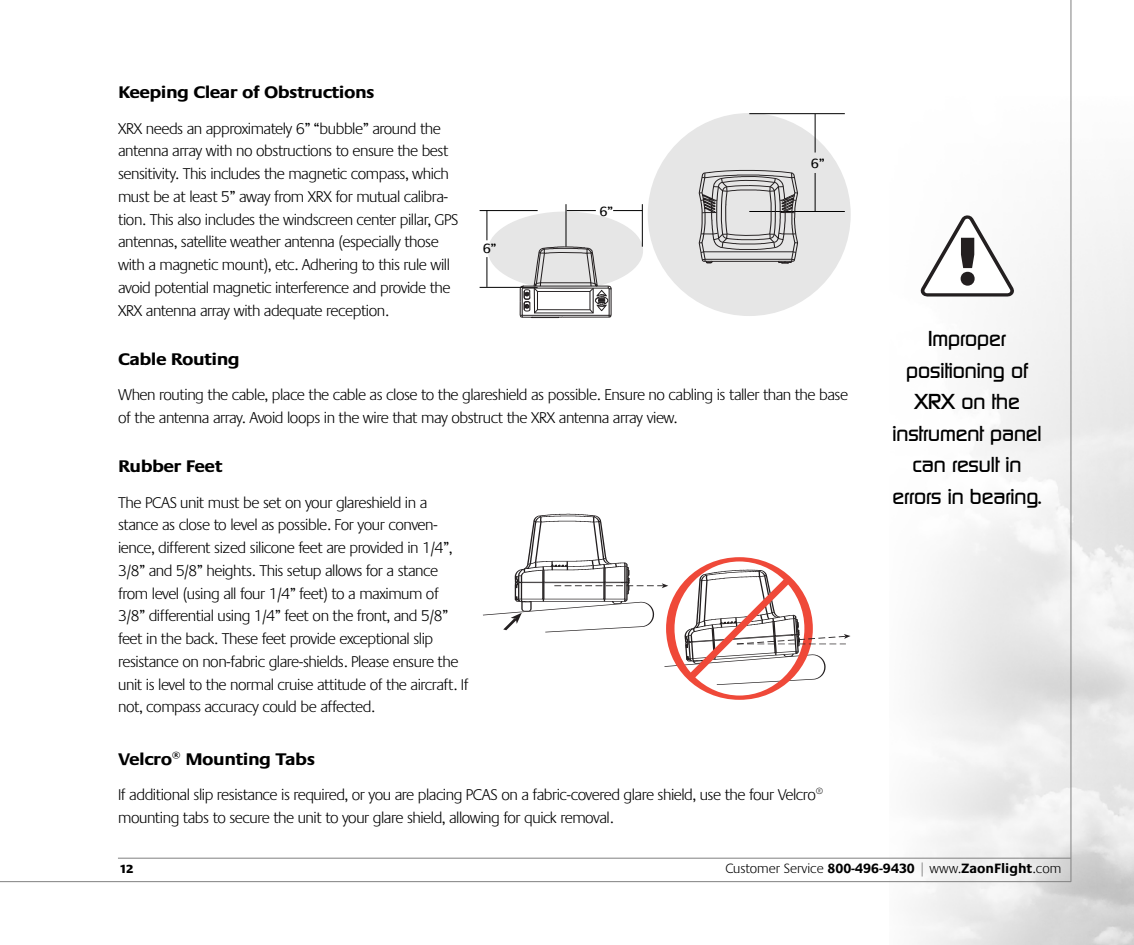
<style>
.page{position:relative;width:1134px;height:945px;background:#fff}
.page>*{position:absolute;margin:0;border:0;box-sizing:border-box;transform-origin:0 0}
.t1{font:500 21px/31.5px "Dicot";letter-spacing:-.035em;color:#000;text-align:center;scale:1.05 1}
.t2{font:700 17.5px "Praxis";letter-spacing:-.03em;color:#000;scale:1.1 1}
.t3{font:300 16.1px/22.8px "Praxis";letter-spacing:-.025em;color:#000}
.t4{font:300 14px "Praxis";color:#000}
.t5{font:14px "Praxis";color:#000}
.t6{font:800 12.25px "Praxis";color:#000}
.s1{font-weight:700}
.s2{color:#808080}
</style>
<div class="page">
<div style="left:648px;top:113px;width:203px;height:203px;background:#e6e6e6;border-radius:50%"></div>
<div style="left:488px;top:212px;width:155px;height:78px;background:#e6e6e6;border-radius:50%"></div>
<img style="left:889px;top:33px;width:245px;height:912px">
<hr style="left:118px;top:858px;width:953px;height:1px;background:#808080">
<hr style="left:1071px;top:0;width:1px;height:882px;background:#808080">
<hr style="left:0;top:881px;width:1071px;height:1px;background:#808080">
<svg style="left:483px;top:514px;width:368px;height:171px"></svg>
<hr style="left:566px;top:204px;width:1px;height:43px;background:#000">
<hr style="left:487px;top:257px;width:1px;height:30px;background:#000">
<hr style="left:487px;top:210px;width:1px;height:30px;background:#000">
<hr style="left:815px;top:114px;width:1px;height:39px;background:#000">
<hr style="left:815px;top:173px;width:1px;height:38px;background:#000">
<hr style="left:642px;top:204px;width:1px;height:43px;background:#000">
<hr style="left:480px;top:210px;width:58px;height:1px;background:#000">
<hr style="left:749px;top:211px;width:96px;height:1px;background:#000">
<hr style="left:749px;top:113px;width:96px;height:1px;background:#000">
<svg style="left:567px;top:210px;width:29px;height:1px"></svg>
<svg style="left:613px;top:210px;width:29px;height:1px"></svg>
<hr style="left:480px;top:287px;width:58px;height:1px;background:#000">
<svg style="left:699px;top:170px;width:99px;height:93px"></svg>
<svg style="left:520px;top:247px;width:92px;height:71px"></svg>
<svg style="left:920px;top:214px;width:94px;height:83px"></svg>
<p class="t2" style="left:118px;top:82px;width:235px">Keeping Clear of Obstructions</p>
<p class="t3" style="left:118px;top:117px;width:342px">XRX needs an approximately 6” “bubble” around the antenna array with no obstructions to ensure the best sensitivity. This includes the magnetic compass, which must be at least 5” away from XRX for mutual calibra&shy;tion. This also includes the windscreen center pillar, GPS antennas, satellite weather antenna (especially those with a magnetic mount), etc. Adhering to this rule will avoid potential magnetic interference and provide the XRX antenna array with adequate reception.</p>
<p class="t2" style="left:118px;top:349px;width:112px">Cable Routing</p>
<p class="t3" style="left:118px;top:383px;width:731px">When routing the cable, place the cable as close to the glareshield as possible. Ensure no cabling is taller than the base of the antenna array. Avoid loops in the wire that may obstruct the XRX antenna array view.</p>
<p class="t2" style="left:118px;top:456px;width:96px">Rubber Feet</p>
<p class="t3" style="left:118px;top:491px;width:352px">The PCAS unit must be set on your glareshield in a stance as close to level as possible. For your conven&shy;ience, different sized silicone feet are provided in 1/4”, 3/8” and 5/8” heights. This setup allows for a stance from level (using all four 1/4” feet) to a maximum of 3/8” differential using 1/4” feet on the front, and 5/8” feet in the back. These feet provide exceptional slip resistance on non-fabric glare-shields. Please ensure the unit is level to the normal cruise attitude of the aircraft. If not, compass accuracy could be affected.</p>
<p class="t2" style="left:118px;top:749px;width:181px">Velcro® Mounting Tabs</p>
<p class="t3" style="left:118px;top:783px;width:707px">If additional slip resistance is required, or you are placing PCAS on a fabric-covered glare shield, use the four Velcro® mounting tabs to secure the unit to your glare shield, allowing for quick removal.</p>
<p class="t6" style="left:120px;top:862px;width:15px">12</p>
<p class="t4" style="left:725px;top:860px;width:337px">Customer Service <span class="s1">800-496-9430</span> <span class="s2">|</span> www.<span class="s1">ZaonFlight</span>.com</p>
<p class="t5" style="left:811px;top:155px;width:15px">6”</p>
<p class="t5" style="left:599px;top:203px;width:15px">6”</p>
<p class="t5" style="left:483px;top:240px;width:15px">6”</p>
<h1 class="t1" style="left:892px;top:324px;width:144px">Improper positioning of<br>XRX on the instrument panel can result in errors in bearing.</h1>
</div>
